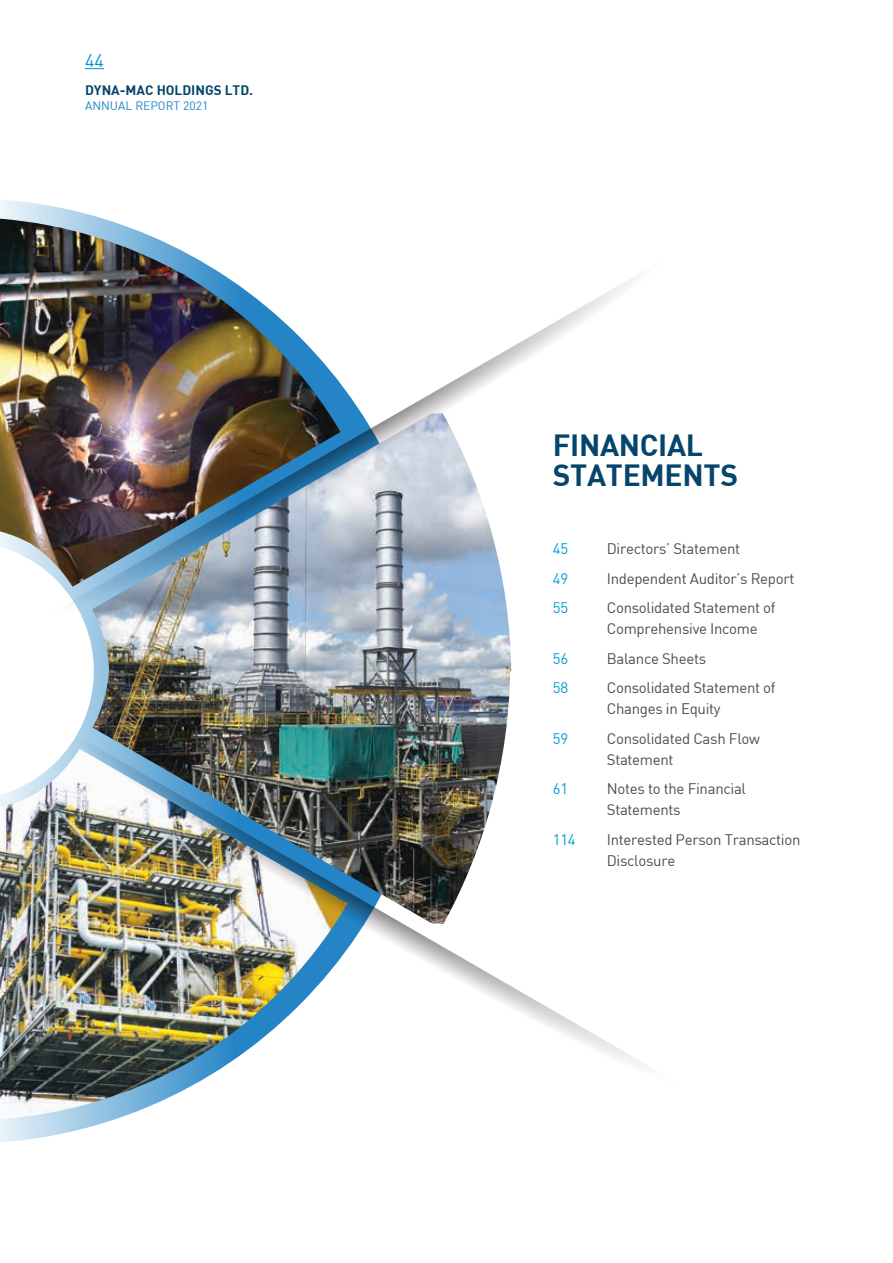
<style>
.page{position:relative;width:893px;height:1263px;background:#fff}
.page>*{position:absolute;margin:0;border:0;box-sizing:border-box;transform-origin:0 0}
.t1{font:30px/30px "DIN Bold";letter-spacing:-.01em;color:#06456b}
.t2{font:18px "DIN";color:#0093d1}
.t3{font:15px/21px "DIN";letter-spacing:-.02em;color:#4d4d4f}
.t4{font:15px "DIN";letter-spacing:-.02em;color:#009ed6}
.t5{font:13.5px "DIN Bold";color:#06456b}
.t6{font:12px "DIN";color:#2484c6}
</style>
<div class="page">
<svg style="left:0;top:200px;width:116px;height:942px"></svg>
<img style="left:0;top:749px;width:188px;height:370px">
<img style="left:0;top:219px;width:188px;height:368px">
<img style="left:92px;top:621px;width:419px;height:100px">
<img style="left:39px;top:254px;width:596px;height:367px">
<img style="left:52px;top:721px;width:596px;height:367px">
<svg style="left:85px;top:68px;width:19px;height:1px"></svg>
<p class="t2" style="left:85px;top:52px;width:20px">44</p>
<p class="t5" style="left:85px;top:81px;width:170px">DYNA-MAC HOLDINGS LTD.</p>
<p class="t6" style="left:85px;top:100px;width:125px">ANNUAL REPORT 2021</p>
<h1 class="t1" style="left:553px;top:429px;width:187px">FINANCIAL<br>STATEMENTS</h1>
<p class="t4" style="left:553px;top:542px;width:17px">45</p>
<p class="t3" style="left:607px;top:539px;width:135px">Directors’ Statement</p>
<p class="t4" style="left:553px;top:572px;width:17px">49</p>
<p class="t3" style="left:607px;top:569px;width:189px">Independent Auditor’s Report</p>
<p class="t4" style="left:553px;top:601px;width:17px">55</p>
<p class="t3" style="left:607px;top:598px;width:170px">Consolidated Statement of<br>Comprehensive Income</p>
<p class="t4" style="left:553px;top:652px;width:17px">56</p>
<p class="t3" style="left:607px;top:649px;width:101px">Balance Sheets</p>
<p class="t4" style="left:553px;top:681px;width:17px">58</p>
<p class="t3" style="left:607px;top:678px;width:170px">Consolidated Statement of<br>Changes in Equity</p>
<p class="t4" style="left:553px;top:732px;width:17px">59</p>
<p class="t3" style="left:607px;top:729px;width:155px">Consolidated Cash Flow<br>Statement</p>
<p class="t4" style="left:553px;top:782px;width:17px">61</p>
<p class="t3" style="left:607px;top:779px;width:141px">Notes to the Financial<br>Statements</p>
<p class="t4" style="left:553px;top:833px;width:24px">114</p>
<p class="t3" style="left:607px;top:830px;width:195px">Interested Person Transaction<br>Disclosure</p>
</div>
